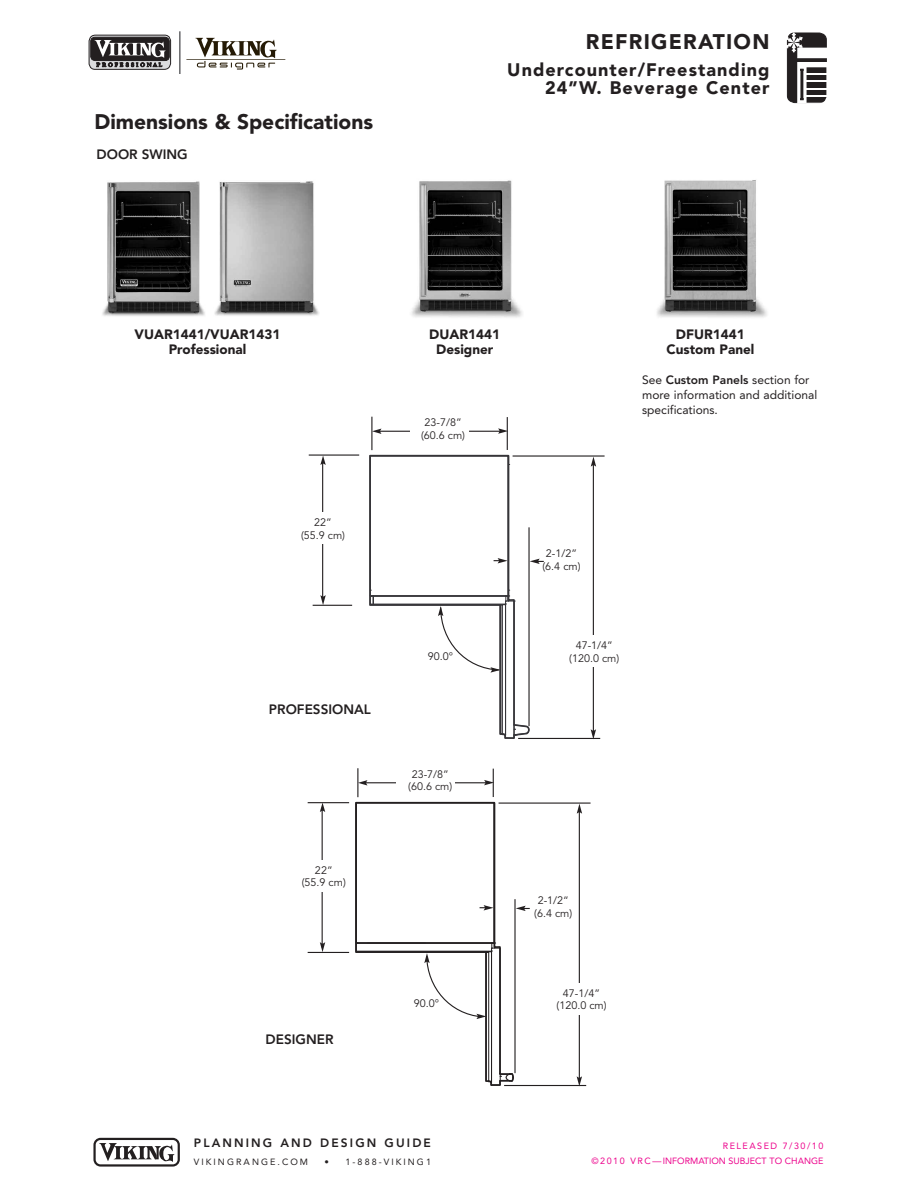
<style>
.page{position:relative;width:918px;height:1188px;background:#fff}
.page>*{position:absolute;margin:0;border:0;box-sizing:border-box;transform-origin:0 0}
.t1{font:900 21px "Avenir";color:#231f20}
.t2{font:900 21px "Avenir";letter-spacing:.06em;color:#231f20}
.t3{font:900 18px/18px "Avenir";letter-spacing:.06em;color:#231f20;text-align:right}
.t4{font:900 13.5px/15px "Avenir";color:#231f20;text-align:center}
.t5{font:800 13.5px "Avenir";color:#231f20}
.t6{font:12px/15px "Avenir";color:#231f20}
.t7{font:800 12px "Avenir";letter-spacing:.175em;color:#231f20}
.t8{font:10.8px/12.9px "Avenir";color:#231f20;text-align:center}
.t9{font:9px/15px "Avenir";color:#ed028c;text-align:right}
.t10{font:9px "Avenir";letter-spacing:.23em;color:#231f20}
.s1{font-weight:800}
</style>
<div class="page">
<hr style="left:179px;top:31px;width:2px;height:43px;background:#6c6d70">
<svg style="left:186px;top:38px;width:99px;height:32px"></svg>
<svg style="left:89px;top:34px;width:82px;height:36px;background:#6e6c6d"></svg>
<svg style="left:786px;top:32px;width:41px;height:71px"></svg>
<hr style="left:806px;top:73px;width:22px;height:2px;background:#fff">
<hr style="left:806px;top:80px;width:21px;height:2px;background:#fff">
<hr style="left:806px;top:88px;width:21px;height:2px;background:#fff">
<hr style="left:806px;top:95px;width:22px;height:2px;background:#fff">
<svg style="left:93px;top:1138px;width:87px;height:29px"></svg>
<div style="left:491px;top:948px;width:10px;height:137px;border:1px solid #231f20"></div>
<hr style="left:579px;top:810px;width:1px;height:271px;background:#231f20">
<svg style="left:577px;top:804px;width:5px;height:10px"></svg>
<svg style="left:577px;top:1076px;width:5px;height:9px"></svg>
<hr style="left:322px;top:808px;width:1px;height:140px;background:#231f20">
<svg style="left:320px;top:803px;width:5px;height:9px"></svg>
<svg style="left:320px;top:942px;width:5px;height:10px"></svg>
<hr style="left:504px;top:1085px;width:82px;height:1px;background:#231f20">
<hr style="left:308px;top:802px;width:41px;height:1px;background:#231f20">
<hr style="left:308px;top:952px;width:41px;height:1px;background:#231f20">
<hr style="left:499px;top:803px;width:92px;height:1px;background:#231f20">
<svg style="left:356px;top:768px;width:174px;height:315px"></svg>
<div style="left:565px;top:983px;width:30px;height:31px;background:#fff"></div>
<div style="left:308px;top:860px;width:30px;height:31px;background:#fff"></div>
<hr style="left:593px;top:463px;width:1px;height:271px;background:#231f20">
<svg style="left:591px;top:457px;width:5px;height:10px"></svg>
<svg style="left:591px;top:729px;width:5px;height:9px"></svg>
<hr style="left:322px;top:461px;width:1px;height:140px;background:#231f20">
<svg style="left:320px;top:456px;width:6px;height:9px"></svg>
<svg style="left:320px;top:595px;width:6px;height:10px"></svg>
<hr style="left:313px;top:605px;width:39px;height:1px;background:#231f20">
<hr style="left:518px;top:738px;width:82px;height:1px;background:#231f20">
<hr style="left:309px;top:455px;width:50px;height:1px;background:#231f20">
<hr style="left:377px;top:431px;width:127px;height:1px;background:#231f20">
<svg style="left:372px;top:429px;width:9px;height:5px"></svg>
<svg style="left:498px;top:428px;width:9px;height:6px"></svg>
<hr style="left:371px;top:417px;width:1px;height:33px;background:#231f20">
<hr style="left:507px;top:417px;width:1px;height:33px;background:#231f20">
<hr style="left:513px;top:455px;width:92px;height:2px;background:#231f20">
<div style="left:410px;top:421px;width:59px;height:27px;background:#fff"></div>
<svg style="left:370px;top:455px;width:174px;height:281px"></svg>
<div style="left:308px;top:513px;width:30px;height:31px;background:#fff"></div>
<div style="left:579px;top:636px;width:30px;height:31px;background:#fff"></div>
<div style="left:459px;top:543px;width:30px;height:32px;background:#fff"></div>
<img style="left:102px;top:181px;width:103px;height:135px">
<img style="left:214px;top:181px;width:105px;height:135px">
<img style="left:411px;top:180px;width:111px;height:138px">
<img style="left:657px;top:180px;width:110px;height:138px">
<h1 class="t1" style="left:94px;top:113px;width:280px">Dimensions &amp; Specifications</h1>
<p class="t5" style="left:97px;top:149px;width:93px">DOOR SWING</p>
<h1 class="t2" style="left:586px;top:33px;width:185px">REFRIGERATION</h1>
<h2 class="t3" style="left:507px;top:62px;width:264px">Undercounter/Freestanding<br>24”W. Beverage Center</h2>
<p class="t4" style="left:135px;top:328px;width:147px">VUAR1441/VUAR1431<br>Professional</p>
<p class="t4" style="left:429px;top:328px;width:72px">DUAR1441<br>Designer</p>
<p class="t4" style="left:666px;top:328px;width:89px">DFUR1441<br>Custom Panel</p>
<p class="t6" style="left:642px;top:374px;width:177px">See <span class="s1">Custom Panels</span> section for more information and additional specifications.</p>
<p class="t8" style="left:421px;top:417px;width:46px">23-7/8” (60.6 cm)</p>
<p class="t8" style="left:301px;top:517px;width:46px">22” (55.9 cm)</p>
<p class="t5" style="left:269px;top:704px;width:103px">PROFESSIONAL</p>
<p class="t8" style="left:302px;top:864px;width:46px">22” (55.9 cm)</p>
<p class="t5" style="left:266px;top:1034px;width:69px">DESIGNER</p>
<p class="t8" style="left:543px;top:548px;width:40px">2-1/2” (6.4 cm)</p>
<p class="t8" style="left:428px;top:651px;width:27px">90.0°</p>
<p class="t8" style="left:569px;top:640px;width:52px">47-1/4” (120.0 cm)</p>
<p class="t8" style="left:408px;top:768px;width:46px">23-7/8” (60.6 cm)</p>
<p class="t8" style="left:534px;top:895px;width:40px">2-1/2“ (6.4 cm)</p>
<p class="t8" style="left:414px;top:998px;width:27px">90.0°</p>
<p class="t8" style="left:557px;top:987px;width:52px">47-1/4” (120.0 cm)</p>
<p class="t7" style="left:194px;top:1138px;width:238px">PLANNING AND DESIGN GUIDE</p>
<p class="t10" style="left:194px;top:1158px;width:116px">VIKINGRANGE.COM</p>
<p class="t10" style="left:325px;top:1158px;width:108px">• 1-888-VIKING1</p>
<p class="t9" style="left:592px;top:1139px;width:233px">RELEASED 7/30/10<br>© 2 0 1 0 V R C — INFORMATION SUBJECT TO CHANGE</p>
</div>
